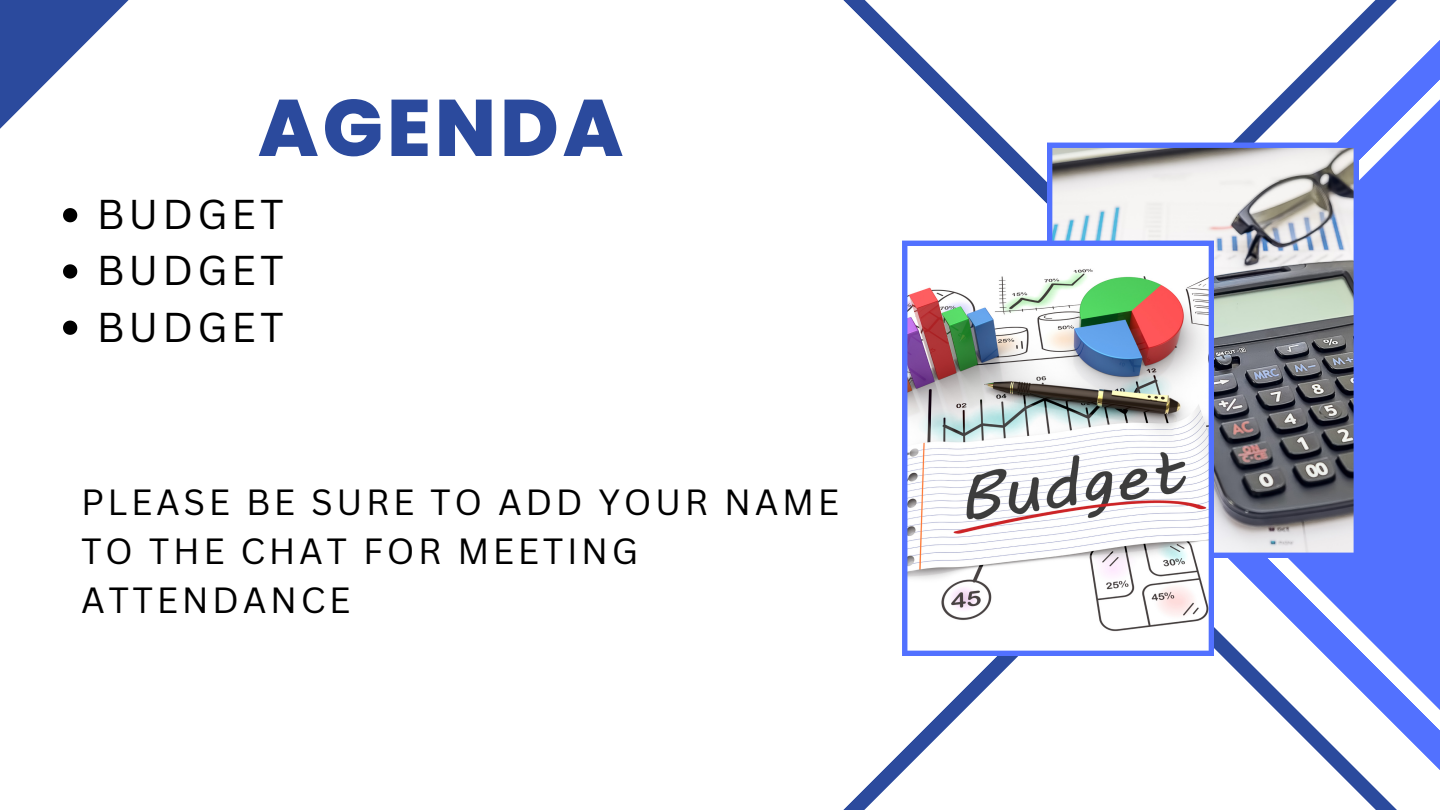
<style>
.page{position:relative;width:1440px;height:810px;background:#fff}
.page>*{position:absolute;margin:0;border:0;box-sizing:border-box;transform-origin:0 0}
.t1{font:800 80px "Poppins";letter-spacing:.05em;color:#2b4a9d}
.t2{font:40.6px "Canva Sans";letter-spacing:.1em;color:#000}
.t3{font:35.5px/49.2px "Canva Sans";letter-spacing:.1em;color:#000}
</style>
<div class="page">
<div style="left:1359px;top:277px;width:81px;height:256px;background:#5271ff"></div>
<svg style="left:843px;top:533px;width:597px;height:277px"></svg>
<svg style="left:843px;top:0;width:597px;height:277px"></svg>
<svg style="left:1047px;top:143px;width:312px;height:415px"></svg>
<svg style="left:902px;top:241px;width:312px;height:415px"></svg>
<svg style="left:0;top:0;width:129px;height:129px"></svg>
<svg style="left:63px;top:208px;width:14px;height:14px"></svg>
<svg style="left:63px;top:264px;width:14px;height:15px"></svg>
<svg style="left:63px;top:321px;width:14px;height:14px"></svg>
<h1 class="t1" style="left:258px;top:72px;width:367px">AGENDA</h1>
<h2 class="t2" style="left:97px;top:186px;width:188px">BUDGET</h2>
<h2 class="t2" style="left:97px;top:242px;width:188px">BUDGET</h2>
<h2 class="t2" style="left:97px;top:298px;width:188px">BUDGET</h2>
<p class="t3" style="left:81px;top:476px;width:760px">PLEASE BE SURE TO ADD YOUR NAME<br>TO THE CHAT FOR MEETING<br>ATTENDANCE</p>
</div>
